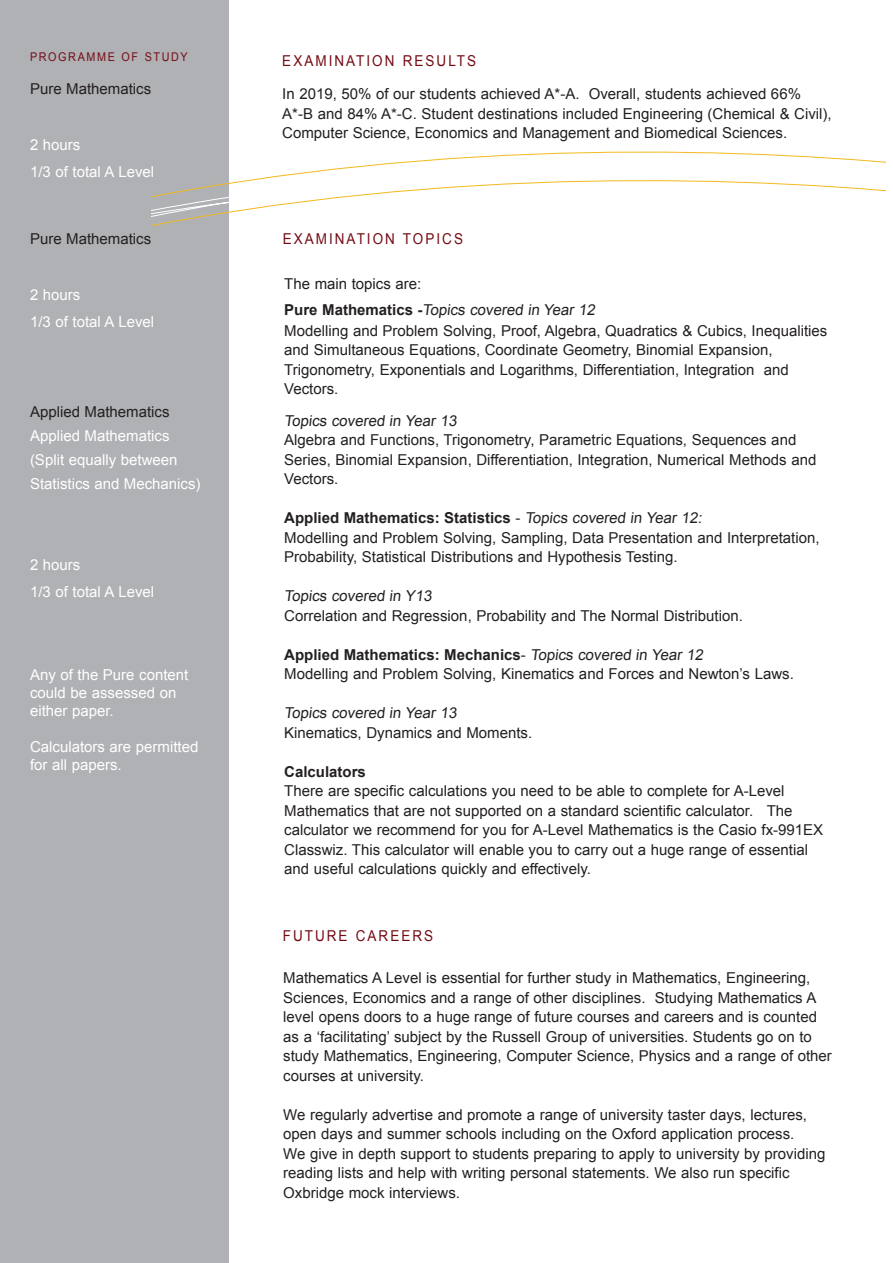
<style>
.page{position:relative;width:893px;height:1263px;background:#fff}
.page>*{position:absolute;margin:0;border:0;box-sizing:border-box;transform-origin:0 0}
.t1{font:15px/19.5px "Arial";color:#231f20}
.t2{font:15px/18px "Arial";color:#fff}
.t3{font:700 15px "Arial";color:#231f20}
.t4{font:15px "Arial";letter-spacing:.15em;color:#750c15;scale:.9 1}
.t5{font:12px "Arial";letter-spacing:.15em;color:#750c15;scale:.9 1}
.s1{font-weight:700}
.s2{font-weight:400}
</style>
<div class="page">
<div style="left:0;top:0;width:228px;height:1263px;background:#b0b1b5"></div>
<svg style="left:152px;top:149px;width:734px;height:128px"></svg>
<p class="t5" style="left:30px;top:49px;width:177px">PROGRAMME OF STUDY</p>
<p class="t1" style="left:30px;top:79px;width:123px">Pure Mathematics</p>
<p class="t2" style="left:30px;top:136px;width:52px">2 hours</p>
<p class="t2" style="left:30px;top:163px;width:126px">1/3 of total A Level</p>
<p class="t1" style="left:30px;top:229px;width:123px">Pure Mathematics</p>
<p class="t2" style="left:30px;top:286px;width:52px">2 hours</p>
<p class="t2" style="left:30px;top:313px;width:126px">1/3 of total A Level</p>
<p class="t1" style="left:30px;top:402px;width:141px">Applied Mathematics</p>
<p class="t2" style="left:30px;top:427px;width:141px">Applied Mathematics</p>
<p class="t2" style="left:30px;top:448px;width:172px;line-height:24px">(Split equally between<br>Statistics and Mechanics)</p>
<p class="t2" style="left:30px;top:556px;width:52px">2 hours</p>
<p class="t2" style="left:30px;top:583px;width:126px">1/3 of total A Level</p>
<p class="t2" style="left:30px;top:665px;width:160px">Any of the Pure content could be assessed on either paper.</p>
<p class="t2" style="left:30px;top:738px;width:170px">Calculators are permitted for all papers.</p>
<p class="t4" style="left:282px;top:51px;width:217px">EXAMINATION RESULTS</p>
<p class="t1" style="left:282px;top:84px;width:551px">In 2019, 50% of our students achieved A*-A. Overall, students achieved 66%<br>A*-B and 84% A*-C. Student destinations included Engineering (Chemical &amp; Civil),<br>Computer Science, Economics and Management and Biomedical Sciences.</p>
<p class="t4" style="left:283px;top:229px;width:202px">EXAMINATION TOPICS</p>
<p class="t1" style="left:284px;top:274px;width:139px">The main topics are:</p>
<p class="t1" style="left:284px;top:300px;width:315px"><span class="s1">P u re M at h e m at i cs -</span>Topics covered in Year 12</p>
<p class="t1" style="left:284px;top:321px;width:545px">Modelling and Problem Solving, Proof, Algebra, Quadratics &amp; Cubics, Inequalities and Simultaneous Equations, Coordinate Geometry, Binomial Expansion,<br>Trigonometry, Exponentials and Logarithms, Differentiation, Integration and</p>
<p class="t1" style="left:284px;top:379px;width:56px">Vectors.</p>
<p class="t1" style="left:284px;top:411px;width:177px">Topics covered in Year 13</p>
<p class="t1" style="left:284px;top:430px;width:534px">Algebra and Functions, Trigonometry, Parametric Equations, Sequences and<br>Series, Binomial Expansion, Differentiation, Integration, Numerical Methods and<br>Vectors.</p>
<p class="t3" style="left:284px;top:508px;width:422px">Applied Mathematics: Statistics <span class="s2">- Topics covered in Year 12:</span></p>
<p class="t1" style="left:284px;top:528px;width:537px">Modelling and Problem Solving, Sampling, Data Presentation and Interpretation,<br>Probability, Statistical Distributions and Hypothesis Testing.</p>
<p class="t1" style="left:284px;top:586px;width:152px">Topics covered in Y13</p>
<p class="t1" style="left:284px;top:606px;width:460px">Correlation and Regression, Probability and The Normal Distribution.</p>
<p class="t3" style="left:284px;top:645px;width:423px">Applied Mathematics: Mechanics<span class="s2">- Topics covered in Year 12</span></p>
<p class="t1" style="left:284px;top:664px;width:511px">Modelling and Problem Solving, Kinematics and Forces and Newton’s Laws.</p>
<p class="t1" style="left:284px;top:703px;width:177px">Topics covered in Year 13</p>
<p class="t1" style="left:284px;top:723px;width:249px">Kinematics, Dynamics and Moments.</p>
<p class="t3" style="left:284px;top:762px;width:83px">Calculators</p>
<p class="t1" style="left:284px;top:781px;width:540px">There are specific calculations you need to be able to complete for A-Level Mathematics that are not supported on a standard scientific calculator. The calculator we recommend for you for A-Level Mathematics is the Casio fx-991EX Classwiz. This calculator will enable you to carry out a huge range of essential</p>
<p class="t1" style="left:284px;top:859px;width:308px">and useful calculations quickly and effectively.</p>
<p class="t4" style="left:283px;top:925px;width:169px">FUTURE CAREERS</p>
<p class="t1" style="left:283px;top:968px;width:550px">Mathematics A Level is essential for further study in Mathematics, Engineering, Sciences, Economics and a range of other disciplines. Studying Mathematics A level opens doors to a huge range of future courses and careers and is counted as a ‘facilitating’ subject by the Russell Group of universities. Students go on to study Mathematics, Engineering, Computer Science, Physics and a range of other courses at university.</p>
<p class="t1" style="left:283px;top:1105px;width:525px">We regularly advertise and promote a range of university taster days, lectures, open days and summer schools including on the Oxford application process.</p>
<p class="t1" style="left:283px;top:1144px;width:544px">We give in depth support to students preparing to apply to university by providing reading lists and help with writing personal statements. We also run specific<br>Oxbridge mock interviews.</p>
</div>
